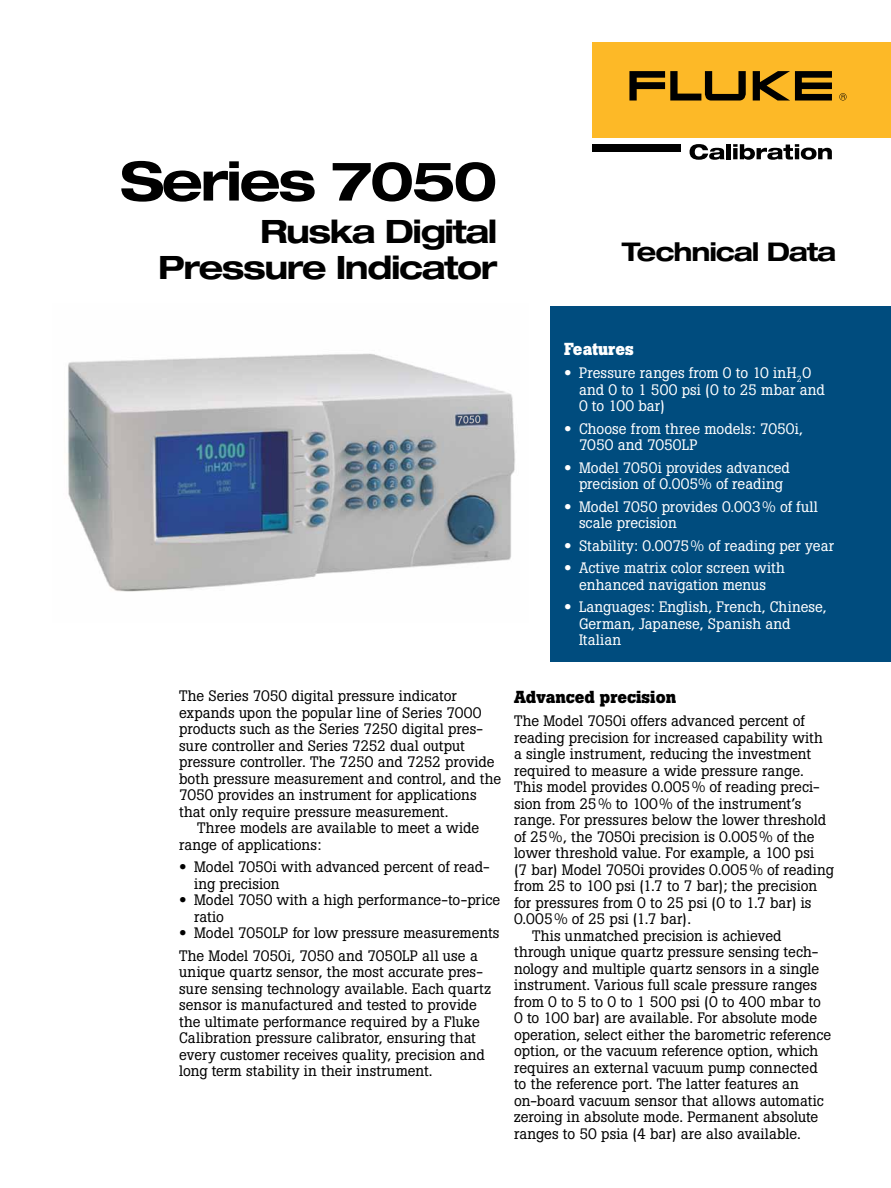
<style>
.page{position:relative;width:891px;height:1188px;background:#fff}
.page>*{position:absolute;margin:0;border:0;box-sizing:border-box;transform-origin:0 0}
.t1{font:700 expanded 54px "Helvetica Neue LT Std";letter-spacing:-.045em;color:#000}
.t2{font:700 expanded 32.25px/36px "Helvetica Neue LT Std";letter-spacing:-.045em;color:#000;text-align:right}
.t3{font:700 expanded 25.8px "Helvetica Neue LT Std";letter-spacing:-.045em;color:#000}
.t4{font:700 17.25px "Boton";color:#000}
.t5{font:700 17.25px "Boton";color:#fff}
.t6{font:15px/16.5px "Boton";letter-spacing:.005em;color:#000}
.t7{font:15px/16.5px "Boton";letter-spacing:.005em;color:#fff}
.s1{font-family:"Helvetica Neue LT Std";font-weight:700;font-stretch:expanded}
</style>
<div class="page">
<div style="left:592px;top:42px;width:299px;height:95px;background:#fdb927"></div>
<svg style="left:753px;top:71px;width:79px;height:30px"></svg>
<svg style="left:629px;top:71px;width:117px;height:30px"></svg>
<svg style="left:839px;top:93px;width:8px;height:7px"></svg>
<div style="left:592px;top:144px;width:89px;height:8px;background:#000"></div>
<svg style="left:690px;top:144px;width:35px;height:16px"></svg>
<div style="left:726px;top:144px;width:5px;height:15px;background:#000"></div>
<svg style="left:733px;top:144px;width:99px;height:16px"></svg>
<div style="left:550px;top:306px;width:341px;height:356px;background:#004c7e"></div>
<img style="left:68px;top:353px;width:447px;height:239px">
<img style="left:458px;top:415px;width:22px;height:9px">
<h1 class="t1" style="left:120px;top:147px;width:379px">Series 7050</h1>
<h2 class="t2" style="left:158px;top:212px;width:341px">Ruska Digital<br>Pressure Indicator</h2>
<h3 class="t3" style="left:622px;top:236px;width:216px">Technical Data</h3>
<p class="t5" style="left:564px;top:339px;width:71px">Features</p>
<p class="t7" style="left:579px;top:365px;width:247px;text-indent:-15px"><span class="s1">•</span> Pressure ranges from 0 to 10 inH<sub>2</sub>O and 0 to 1 500 psi (0 to 25 mbar and<br>0 to 100 bar)</p>
<p class="t7" style="left:579px;top:420px;width:225px;text-indent:-15px"><span class="s1">•</span> Choose from three models: 7050i,<br>7050 and 7050LP</p>
<p class="t7" style="left:564px;top:459px;width:228px;text-align:center"><span class="s1">•</span> Model 7050i provides advanced precision of 0.005% of reading</p>
<p class="t7" style="left:579px;top:498px;width:241px;text-indent:-15px"><span class="s1">•</span> Model 7050 provides 0.003% of full scale precision</p>
<p class="t7" style="left:564px;top:537px;width:272px"><span class="s1">•</span> Stability: 0.0075% of reading per year</p>
<p class="t7" style="left:564px;top:560px;width:222px;text-align:center"><span class="s1">•</span> Active matrix color screen with enhanced navigation menus</p>
<p class="t7" style="left:579px;top:599px;width:249px;text-indent:-15px"><span class="s1">•</span> Languages: English, French, Chinese,<br>German, Japanese, Spanish and<br>Italian</p>
<p class="t6" style="left:179px;top:688px;width:324px">The Series 7050 digital pressure indicator expands upon the popular line of Series 7000 products such as the Series 7250 digital pres&shy;sure controller and Series 7252 dual output pressure controller. The 7250 and 7252 provide both pressure measurement and control, and the 7050 provides an instrument for applications that only require pressure measurement.</p>
<p class="t6" style="left:179px;top:820px;width:302px;text-indent:18px">Three models are available to meet a wide range of applications:</p>
<p class="t6" style="left:194px;top:859px;width:297px;text-indent:-15px"><span class="s1">•</span> Model 7050i with advanced percent of read&shy;ing precision</p>
<p class="t6" style="left:194px;top:892px;width:308px;text-indent:-15px"><span class="s1">•</span> Model 7050 with a high performance-to-price ratio</p>
<p class="t6" style="left:179px;top:922px;width:322px;line-height:22.5px"><span class="s1">•</span> Model 7050LP for low pressure measurements<br>The Model 7050i, 7050 and 7050LP all use a</p>
<p class="t6" style="left:179px;top:964px;width:313px">unique quartz sensor, the most accurate pres&shy;sure sensing technology available. Each quartz sensor is manufactured and tested to provide the ultimate performance required by a Fluke Calibration pressure calibrator, ensuring that every customer receives quality, precision and long term stability in their instrument.</p>
<p class="t4" style="left:514px;top:687px;width:164px">Advanced precision</p>
<p class="t6" style="left:514px;top:713px;width:292px">The Model 7050i offers advanced percent of</p>
<p class="t6" style="left:514px;top:729px;width:310px">reading precision for increased capability with</p>
<p class="t6" style="left:514px;top:746px;width:298px">a single instrument, reducing the investment</p>
<p class="t6" style="left:514px;top:762px;width:291px">required to measure a wide pressure range.</p>
<p class="t6" style="left:514px;top:779px;width:307px">This model provides 0.005% of reading preci-</p>
<p class="t6" style="left:514px;top:795px;width:289px">sion from 25% to 100% of the instrument’s</p>
<p class="t6" style="left:514px;top:812px;width:314px">range. For pressures below the lower threshold</p>
<p class="t6" style="left:514px;top:828px;width:302px">of 25%, the 7050i precision is 0.005% of the</p>
<p class="t6" style="left:514px;top:845px;width:302px">lower threshold value. For example, a 100 psi</p>
<p class="t6" style="left:514px;top:861px;width:321px">(7 bar) Model 7050i provides 0.005% of reading</p>
<p class="t6" style="left:514px;top:878px;width:305px">from 25 to 100 psi (1.7 to 7 bar); the precision</p>
<p class="t6" style="left:514px;top:894px;width:299px">for pressures from 0 to 25 psi (0 to 1.7 bar) is</p>
<p class="t6" style="left:514px;top:911px;width:179px">0.005% of 25 psi (1.7 bar).</p>
<p class="t6" style="left:532px;top:927px;width:251px">This unmatched precision is achieved</p>
<p class="t6" style="left:514px;top:944px;width:306px">through unique quartz pressure sensing tech-</p>
<p class="t6" style="left:514px;top:960px;width:307px">nology and multiple quartz sensors in a single</p>
<p class="t6" style="left:514px;top:977px;width:305px">instrument. Various full scale pressure ranges</p>
<p class="t6" style="left:514px;top:993px;width:308px">from 0 to 5 to 0 to 1 500 psi (0 to 400 mbar to</p>
<p class="t6" style="left:514px;top:1010px;width:305px">0 to 100 bar) are available. For absolute mode</p>
<p class="t6" style="left:514px;top:1026px;width:319px">operation, select either the barometric reference</p>
<p class="t6" style="left:514px;top:1043px;width:306px">option, or the vacuum reference option, which</p>
<p class="t6" style="left:514px;top:1059px;width:305px">requires an external vacuum pump connected</p>
<p class="t6" style="left:514px;top:1076px;width:286px">to the reference port. The latter features an</p>
<p class="t6" style="left:514px;top:1092px;width:311px">on-board vacuum sensor that allows automatic</p>
<p class="t6" style="left:514px;top:1109px;width:306px">zeroing in absolute mode. Permanent absolute</p>
<p class="t6" style="left:514px;top:1125px;width:288px">ranges to 50 psia (4 bar) are also available.</p>
</div>
